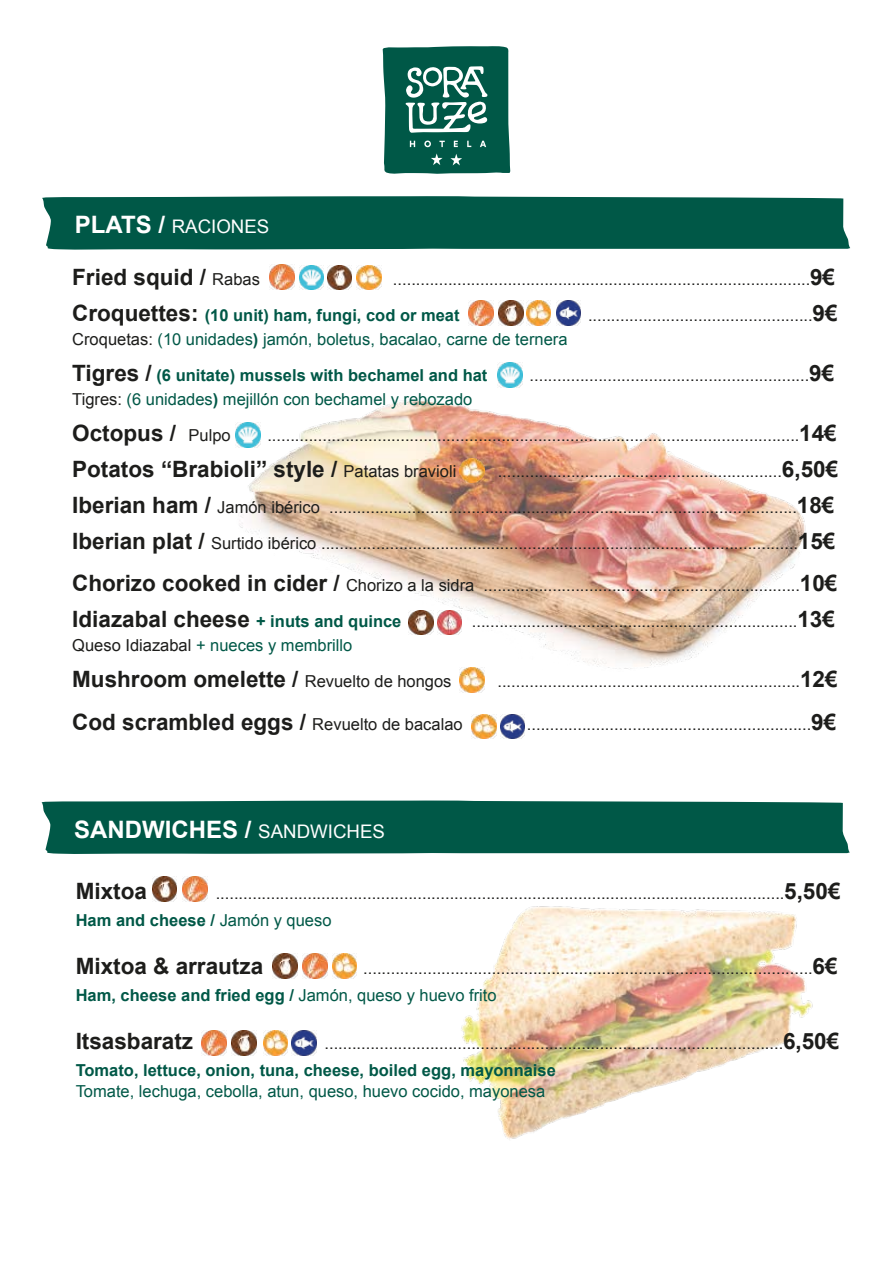
<style>
.page{position:relative;width:893px;height:1263px;background:#fff}
.page>*{position:absolute;margin:0;border:0;box-sizing:border-box;transform-origin:0 0}
.t1{font:700 24px "Arial";color:#fff}
.t2{font:700 22.5px "Arial";color:#1d1d1b}
.t3{font:18.75px "Arial";color:#fff}
.t4{font:16.5px/27px "Arial";color:#1d1d1b}
.t5{font:16.5px/36px "Arial";color:#005847}
.s1{font-weight:700;font-size:24px}
.s2{font-weight:400;font-size:16.5px}
.s3{font-weight:700;font-size:22.5px}
.s4{font-weight:700;color:#005847}
.s5{color:#1d1d1b}
.s6{font-weight:700}
.s7{font-weight:700;font-size:22.5px;color:#1d1d1b}
.s8{font-size:16.5px;color:#005847}
.s9{font-weight:400;font-size:18.75px}
.s10{color:#005847}
</style>
<div class="page">
<svg style="left:155px;top:876px;width:658px;height:264px"></svg>
<div style="left:42px;top:800px;width:808px;height:54px;background:#005847"></div>
<img style="left:182px;top:876px;width:25px;height:25px">
<img style="left:152px;top:876px;width:25px;height:25px">
<img style="left:202px;top:1030px;width:25px;height:25px">
<img style="left:332px;top:954px;width:25px;height:24px">
<img style="left:263px;top:1030px;width:25px;height:25px">
<img style="left:232px;top:1030px;width:25px;height:25px">
<img style="left:303px;top:954px;width:24px;height:24px">
<img style="left:273px;top:954px;width:24px;height:24px">
<img style="left:292px;top:1030px;width:24px;height:25px">
<svg style="left:383px;top:46px;width:127px;height:128px;background:#2a7365"></svg>
<div style="left:42px;top:196px;width:808px;height:54px;background:#005847"></div>
<img style="left:235px;top:370px;width:571px;height:347px">
<img style="left:270px;top:265px;width:24px;height:25px">
<img style="left:469px;top:301px;width:25px;height:24px">
<img style="left:236px;top:423px;width:25px;height:24px">
<img style="left:498px;top:362px;width:25px;height:25px">
<img style="left:299px;top:265px;width:25px;height:25px">
<img style="left:498px;top:301px;width:25px;height:24px">
<img style="left:409px;top:610px;width:25px;height:25px">
<img style="left:327px;top:265px;width:25px;height:25px">
<img style="left:357px;top:265px;width:24px;height:25px">
<img style="left:526px;top:301px;width:25px;height:24px">
<img style="left:459px;top:458px;width:25px;height:25px">
<img style="left:459px;top:667px;width:25px;height:25px">
<img style="left:472px;top:714px;width:25px;height:25px">
<img style="left:556px;top:301px;width:25px;height:24px">
<img style="left:500px;top:714px;width:25px;height:25px">
<img style="left:437px;top:610px;width:25px;height:25px">
<p class="t3" style="left:75px;top:214px;width:196px"><span class="s1">PLATS /</span> RACIONES</p>
<h2 class="t2" style="left:72px;top:262px;width:189px">Fried squid / <span class="s2">Rabas</span></h2>
<p class="t4" style="left:72px;top:261px;width:764px;line-height:36px;text-indent:321px">...........................................................................................<span class="s3">9€<br>Croquettes:</span> <span class="s4">(10 unit) ham, fungi, cod or meat</span></p>
<p class="t4" style="left:588px;top:302px;width:251px">.................................................<span class="s3">9€</span></p>
<p class="t5" style="left:72px;top:321px;width:497px"><span class="s5">Croquetas:</span> (10 unidades<span class="s6">)</span> jamón, boletus, bacalao, carne de ternera<br><span class="s7">Tigres /</span> <span class="s6">(6 unitate) mussels with bechamel and hat</span></p>
<p class="t4" style="left:530px;top:362px;width:306px">.............................................................<span class="s3">9€</span></p>
<p class="t5" style="left:72px;top:381px;width:402px"><span class="s5">Tigres:</span> (6 unidades<span class="s6">)</span> mejillón con bechamel y rebozado</p>
<h2 class="t2" style="left:72px;top:418px;width:160px">Octopus / <span class="s2">Pulpo</span></h2>
<p class="t4" style="left:267px;top:422px;width:571px">....................................................................................................................<span class="s3">14€</span></p>
<h2 class="t2" style="left:72px;top:454px;width:386px">Potatos “Brabioli” style / <span class="s2">Patatas bravioli</span></h2>
<p class="t4" style="left:72px;top:453px;width:767px;line-height:36px;text-indent:425px">..............................................................<span class="s3">6,50€<br>Iberian ham /</span> Jamón ibérico ......................................................................................................<span class="s3">18€<br>Iberian plat /</span> Surtido ibérico ........................................................................................................<span class="s3">15€</span></p>
<p class="t4" style="left:72px;top:572px;width:767px"><span class="s3">Chorizo cooked in cider /</span> Chorizo a la sidra .....................................................................<span class="s3">10€</span></p>
<h2 class="t2" style="left:72px;top:604px;width:331px">Idiazabal cheese <span class="s8">+ inuts and quince</span></h2>
<p class="t4" style="left:472px;top:608px;width:365px">.......................................................................<span class="s3">13€</span></p>
<p class="t5" style="left:72px;top:627px;width:282px"><span class="s5">Queso Idiazabal</span> + nueces y membrillo</p>
<h2 class="t2" style="left:72px;top:664px;width:381px">Mushroom omelette / <span class="s2">Revuelto de hongos</span></h2>
<p class="t4" style="left:497px;top:668px;width:342px">..................................................................<span class="s3">12€</span></p>
<h2 class="t2" style="left:72px;top:708px;width:392px">Cod scrambled eggs / <span class="s2">Revuelto de bacalao</span></h2>
<p class="t4" style="left:527px;top:711px;width:311px">..............................................................<span class="s3">9€</span></p>
<h1 class="t1" style="left:74px;top:813px;width:312px">SANDWICHES / <span class="s9">SANDWICHES</span></h1>
<p class="t4" style="left:76px;top:880px;width:766px;text-indent:140px">............................................................................................................................<span class="s3">5,50€<br></span><span class="s4">Ham and cheese /</span> <span class="s10">Jamón y queso</span></p>
<h2 class="t2" style="left:76px;top:952px;width:189px">Mixtoa &amp; arrautza</h2>
<h2 class="t2" style="left:76px;top:877px;width:73px">Mixtoa</h2>
<p class="t4" style="left:76px;top:955px;width:763px;text-indent:288px">..................................................................................................<span class="s3">6€<br></span><span class="s4">Ham, cheese and fried egg /</span> <span class="s10">Jamón, queso y huevo frito</span></p>
<h2 class="t2" style="left:76px;top:1027px;width:119px">Itsasbaratz</h2>
<p class="t4" style="left:76px;top:1030px;width:765px;text-indent:249px">....................................................................................................<span class="s3">6,50€<br></span><span class="s4">Tomato, lettuce, onion, tuna, cheese, boiled egg, mayonnaise</span></p>
<p class="t5" style="left:76px;top:1074px;width:471px">Tomate, lechuga, cebolla, atun, queso, huevo cocido, mayonesa</p>
</div>
